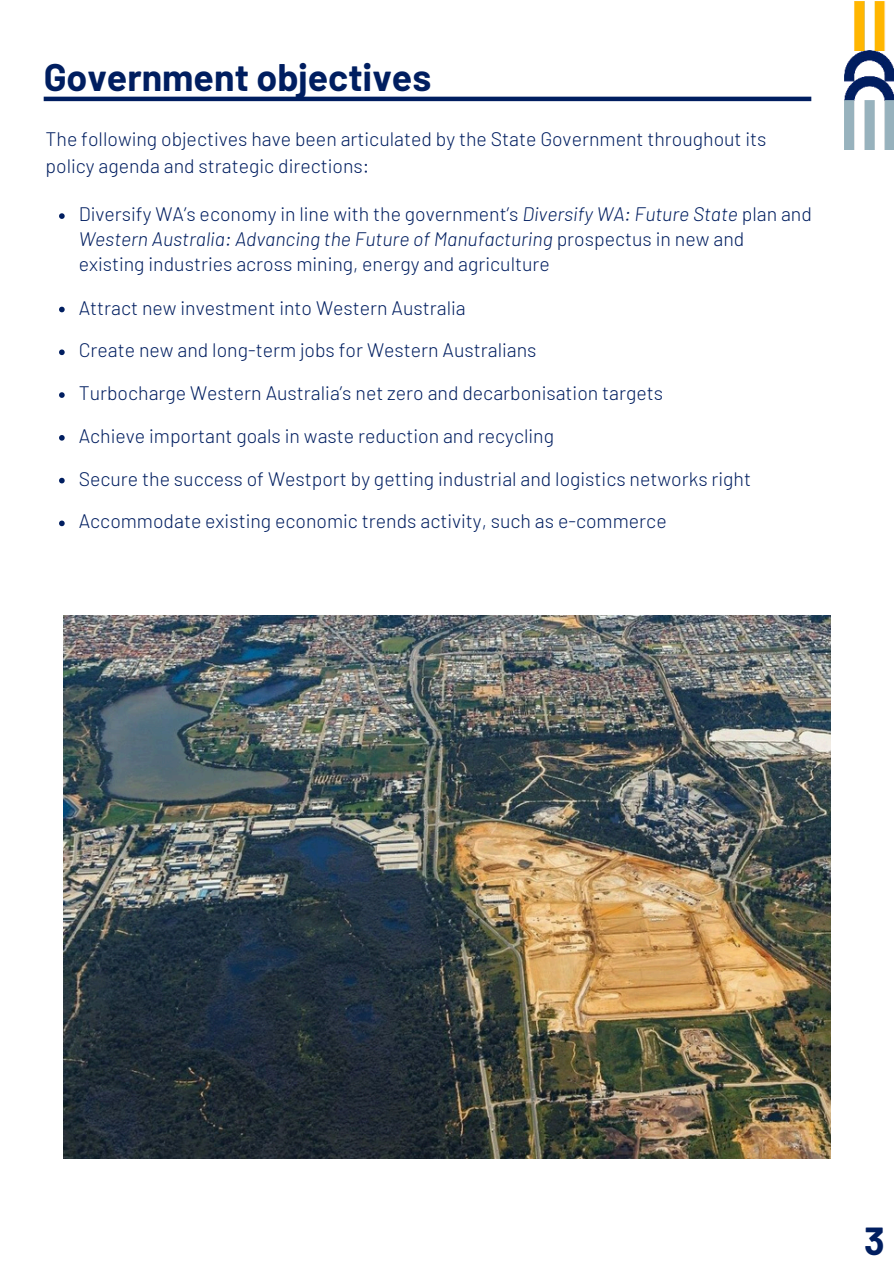
<style>
.page{position:relative;width:894px;height:1264px;background:#fff}
.page>*{position:absolute;margin:0;border:0;box-sizing:border-box;transform-origin:0 0}
.t1{font:700 38.1px "Barlow";color:#001e60}
.t2{font:700 37.5px "Barlow";color:#001e60}
.t3{font:300 19.5px/42.8px "Barlow";color:#001e60}
.s1{font-style:italic}
</style>
<div class="page">
<hr style="left:44px;top:97px;width:767px;height:4px;background:#001e60">
<img style="left:844px;top:1px;width:49px;height:149px">
<img style="left:63px;top:615px;width:767px;height:543px">
<svg style="left:59px;top:213px;width:6px;height:6px"></svg>
<svg style="left:59px;top:307px;width:6px;height:5px"></svg>
<svg style="left:59px;top:349px;width:6px;height:6px"></svg>
<svg style="left:59px;top:392px;width:6px;height:6px"></svg>
<svg style="left:59px;top:435px;width:6px;height:5px"></svg>
<svg style="left:59px;top:478px;width:6px;height:5px"></svg>
<svg style="left:59px;top:520px;width:6px;height:6px"></svg>
<h2 class="t2" style="left:44px;top:55px;width:389px">Government objectives</h2>
<p class="t3" style="left:45px;top:125px;width:722px;line-height:27px">The following objectives have been articulated by the State Government throughout its policy agenda and strategic directions:</p>
<p class="t3" style="left:79px;top:201px;width:734px;line-height:24.8px">Diversify WA’s economy in line with the government’s <span class="s1">Diversify WA: Future State</span> plan and<br><span class="s1">Western Australia: Advancing the Future of Manufacturing</span> prospectus in new and existing industries across mining, energy and agriculture</p>
<p class="t3" style="left:79px;top:286px;width:673px">Attract new investment into Western Australia<br>Create new and long-term jobs for Western Australians<br>Turbocharge Western Australia’s net zero and decarbonisation targets<br>Achieve important goals in waste reduction and recycling<br>Secure the success of Westport by getting industrial and logistics networks right Accommodate existing economic trends activity, such as e-commerce</p>
<h1 class="t1" style="left:863px;top:1217px;width:22px">3</h1>
</div>
